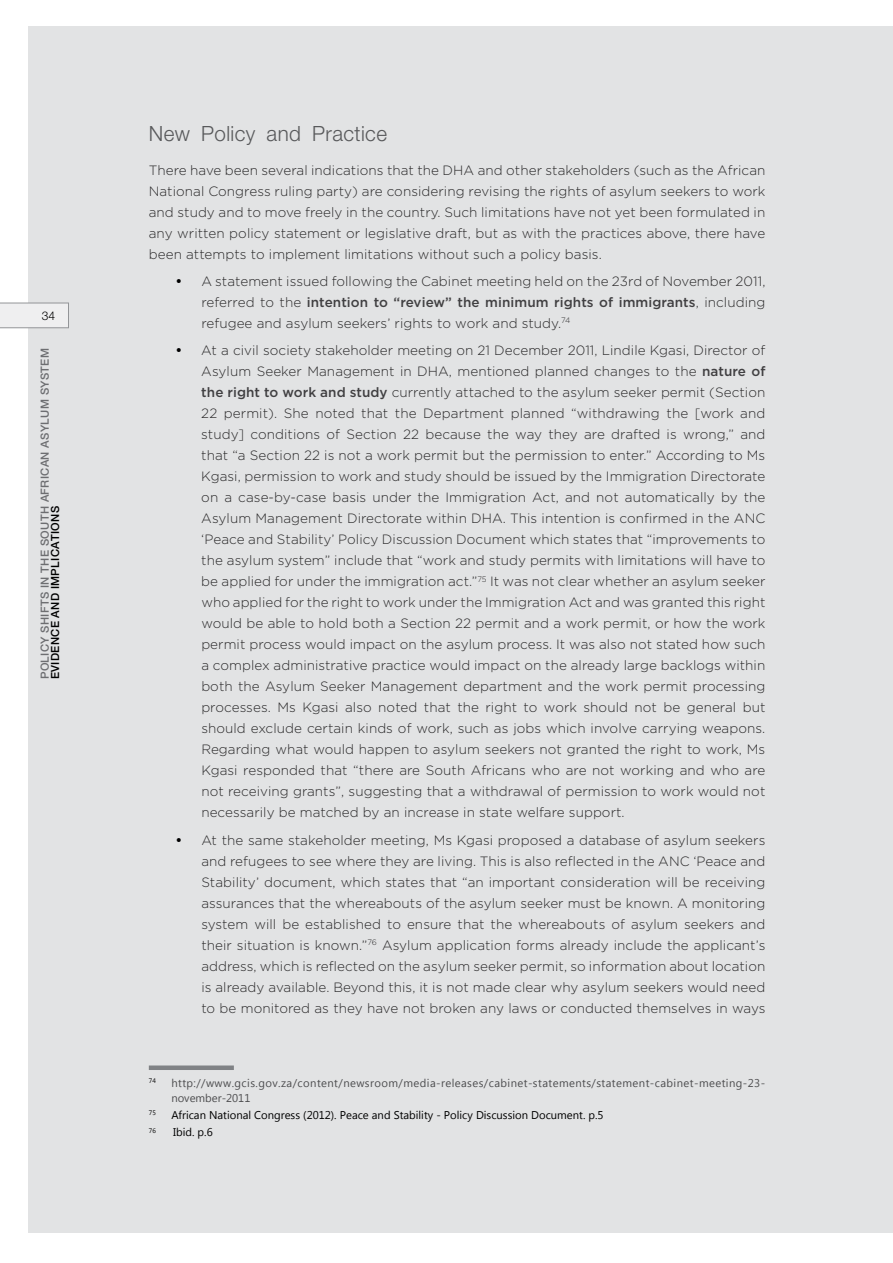
<style>
.page{position:relative;width:893px;height:1263px;background:#fff}
.page>*{position:absolute;margin:0;border:0;box-sizing:border-box;transform-origin:0 0}
.t1{font:300 21px "Helvetica Neue";letter-spacing:.02em;color:#58595b}
.t2{font:300 13.5px/21px "Gotham";letter-spacing:.005em;color:#292829;text-align:justify}
.t3{font:300 12px "Helvetica Neue";color:#000}
.t4{font:11.25px/15px "Segoe UI";letter-spacing:.035em;color:#4d4d4f}
.t5{font:11.25px "Segoe UI";color:#000}
.t6{font:500 11.25px "Helvetica Neue";letter-spacing:.03em;color:#6d6e71}
.t7{font:500 11.25px "Helvetica Neue";letter-spacing:.03em;color:#000}
.t8{font:6.6px "Segoe UI";color:#000}
.s1{font-weight:500;color:#414042}
</style>
<div class="page">
<div style="left:28px;top:26px;width:864px;height:1206px;background:#e2e3e4"></div>
<svg style="left:0;top:303px;width:69px;height:25px"></svg>
<div style="left:149px;top:1065px;width:85px;height:5px;background:#808285"></div>
<p class="t3" style="left:42px;top:309px;width:15px">34</p>
<p class="t6" style="left:38px;top:679px;width:333px;rotate:-90deg">POLICY SHIFTS IN THE SOUTH AFRICAN ASYLUM SYSTEM</p>
<p class="t7" style="left:49px;top:679px;width:175px;rotate:-90deg">EVIDENCE AND IMPLICATIONS</p>
<h1 class="t1" style="left:149px;top:120px;width:240px">New Policy and Practice</h1>
<p class="t2" style="left:149px;top:159px;width:618px">There have been several indications that the DHA and other stakeholders (such as the African National Congress ruling party) are considering revising the rights of asylum seekers to work and study and to move freely in the country. Such limitations have not yet been formulated in any written policy statement or legislative draft, but as with the practices above, there have been attempts to implement limitations without such a policy basis.</p>
<p class="t2" style="left:201px;top:270px;width:566px">A statement issued following the Cabinet meeting held on the 23rd of November 2011, referred to the <span class="s1">intention to “review” the minimum rights of immigrants</span>, including refugee and asylum seekers’ rights to work and study.<sup>74</sup></p>
<p class="t2" style="left:201px;top:340px;width:566px">At a civil society stakeholder meeting on 21 December 2011, Lindile Kgasi, Director of Asylum Seeker Management in DHA, mentioned planned changes to the <span class="s1">nature of the right to work and study</span> currently attached to the asylum seeker permit (Section 22 permit). She noted that the Department planned “withdrawing the [work and study] conditions of Section 22 because the way they are drafted is wrong,” and that “a Section 22 is not a work permit but the permission to enter.” According to Ms Kgasi, permission to work and study should be issued by the Immigration Directorate on a case-by-case basis under the Immigration Act, and not automatically by the Asylum Management Directorate within DHA. This intention is confirmed in the ANC ‘Peace and Stability’ Policy Discussion Document which states that “improvements to the asylum system” include that “work and study permits with limitations will have to be applied for under the immigration act.”<sup>75</sup> It was not clear whether an asylum seeker who applied for the right to work under the Immigration Act and was granted this right would be able to hold both a Section 22 permit and a work permit, or how the work permit process would impact on the asylum process. It was also not stated how such a complex administrative practice would impact on the already large backlogs within both the Asylum Seeker Management department and the work permit processing processes. Ms Kgasi also noted that the right to work should not be general but should exclude certain kinds of work, such as jobs which involve carrying weapons.<br>Regarding what would happen to asylum seekers not granted the right to work, Ms Kgasi responded that “there are South Africans who are not working and who are not receiving grants”, suggesting that a withdrawal of permission to work would not necessarily be matched by an increase in state welfare support.</p>
<p class="t2" style="left:201px;top:829px;width:566px">At the same stakeholder meeting, Ms Kgasi proposed a database of asylum seekers and refugees to see where they are living. This is also reflected in the ANC ‘Peace and Stability’ document, which states that “an important consideration will be receiving assurances that the whereabouts of the asylum seeker must be known. A monitoring system will be established to ensure that the whereabouts of asylum seekers and their situation is known.”<sup>76</sup> Asylum application forms already include the applicant’s address, which is reflected on the asylum seeker permit, so information about location is already available. Beyond this, it is not made clear why asylum seekers would need to be monitored as they have not broken any laws or conducted themselves in ways</p>
<p class="t8" style="left:149px;top:1076px;width:9px">74</p>
<p class="t4" style="left:171px;top:1075px;width:595px">http://www.gcis.gov.za/content/newsroom/media-releases/cabinet-statements/statement-cabinet-meeting-23- november-2011</p>
<p class="t8" style="left:149px;top:1108px;width:9px">75</p>
<p class="t5" style="left:171px;top:1107px;width:434px">African National Congress (2012). Peace and Stability - Policy Discussion Document. p.5</p>
<p class="t8" style="left:149px;top:1125px;width:9px">76</p>
<p class="t5" style="left:173px;top:1124px;width:41px">Ibid. p.6</p>
</div>
